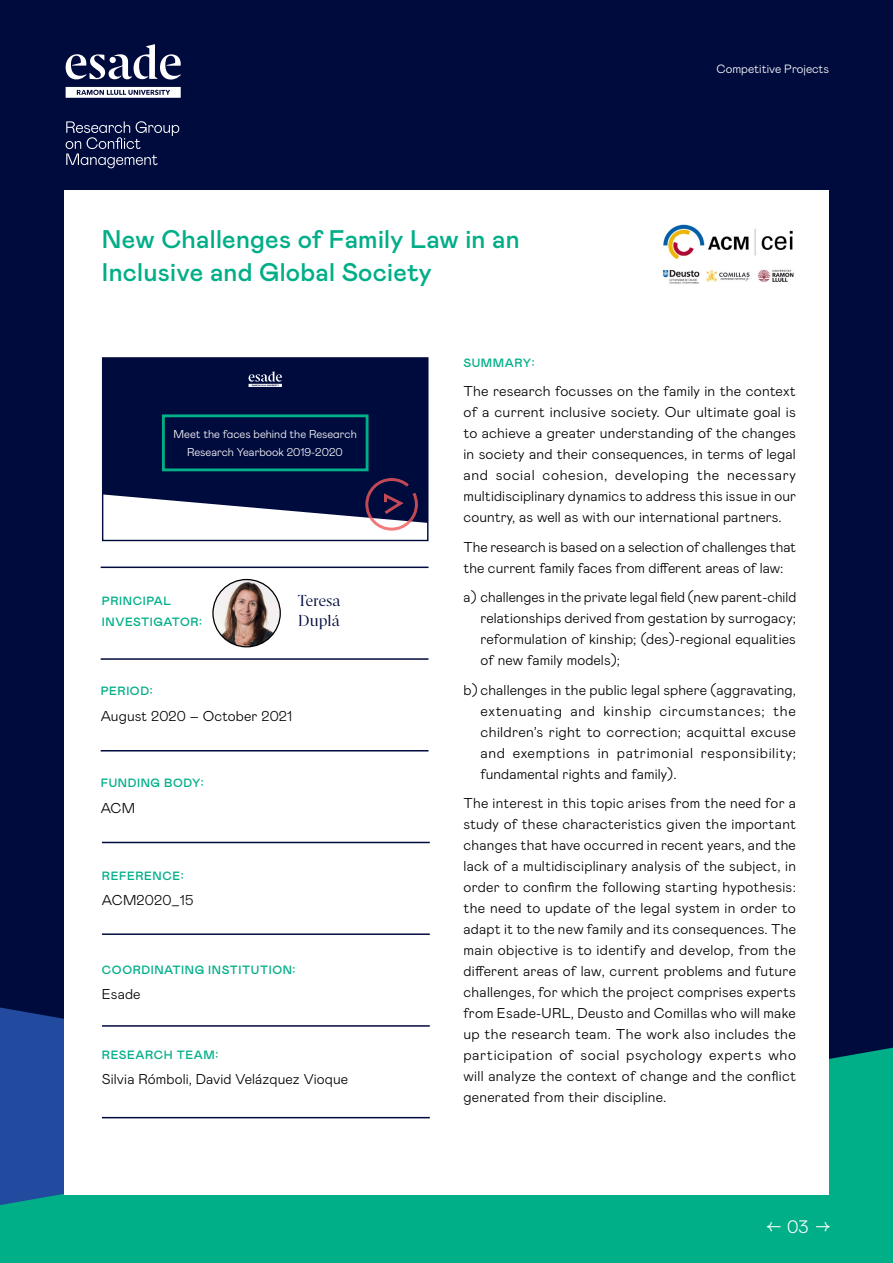
<style>
.page{position:relative;width:893px;height:1263px;background:#000b3d}
.page>*{position:absolute;margin:0;border:0;box-sizing:border-box;transform-origin:0 0}
.t1{font:500 25.5px/33px "Mabry Pro";letter-spacing:.01em;color:#00ae88}
.t2{font:300 18px "Mabry Pro";color:#fff}
.t3{font:15.75px/19.5px "Esade";color:#000b3d}
.t4{font:300 14.25px/21px "Mabry Pro";letter-spacing:.01em;color:#000;text-align:justify}
.t5{font:500 12px/21px "Mabry Pro";letter-spacing:.05em;color:#00ae88}
.t6{font:300 12px "Mabry Pro";color:#fff}
.t7{font:300 11.4px/17.1px "Mabry Pro";color:#fff;text-align:center}
</style>
<div class="page">
<svg style="left:0;top:1048px;width:893px;height:215px;background:#07a28b"></svg>
<div style="left:65px;top:190px;width:764px;height:1004px;background:#fff"></div>
<div style="left:103px;top:358px;width:325px;height:182px;background:#000b3d"></div>
<div style="left:102px;top:357px;width:326px;height:184px;border:1px solid #000b3d"></div>
<svg style="left:249px;top:371px;width:33px;height:16px"></svg>
<div style="left:162px;top:414px;width:206px;height:57px;border:3px solid #00ae88"></div>
<svg style="left:103px;top:476px;width:325px;height:64px"></svg>
<svg style="left:66px;top:44px;width:115px;height:36px"></svg>
<svg style="left:66px;top:87px;width:115px;height:11px"></svg>
<svg style="left:66px;top:121px;width:113px;height:47px"></svg>
<img style="left:662px;top:224px;width:132px;height:60px">
<hr style="left:101px;top:566px;width:327px;height:2px;background:#000b3d">
<img style="left:213px;top:579px;width:67px;height:68px;border-radius:34px">
<div style="left:212px;top:579px;width:69px;height:68px;border:1px solid #000;border-radius:50%"></div>
<hr style="left:101px;top:658px;width:327px;height:2px;background:#000b3d">
<hr style="left:101px;top:750px;width:327px;height:1px;background:#000b3d">
<hr style="left:102px;top:842px;width:328px;height:1px;background:#000b3d">
<hr style="left:102px;top:933px;width:328px;height:2px;background:#000b3d">
<hr style="left:102px;top:1025px;width:328px;height:2px;background:#000b3d">
<hr style="left:102px;top:1117px;width:328px;height:1px;background:#000b3d">
<h1 class="t1" style="left:102px;top:222px;width:419px">New Challenges of Family Law in an<br>Inclusive and Global Society</h1>
<p class="t6" style="left:717px;top:61px;width:114px">Competitive Projects</p>
<p class="t7" style="left:174px;top:425px;width:185px">Meet the faces behind the Research<br>Research Yearbook 2019-2020</p>
<p class="t5" style="left:102px;top:590px;width:102px">PRINCIPAL<br>INVESTIGATOR:</p>
<p class="t3" style="left:298px;top:590px;width:44px">Teresa<br>Duplá</p>
<p class="t5" style="left:101px;top:680px;width:53px">PERIOD:</p>
<p class="t4" style="left:101px;top:704px;width:193px">August 2020 – October 2021</p>
<p class="t5" style="left:101px;top:772px;width:105px">FUNDING BODY:</p>
<p class="t4" style="left:101px;top:796px;width:36px">ACM</p>
<p class="t5" style="left:102px;top:865px;width:83px">REFERENCE:</p>
<p class="t4" style="left:102px;top:889px;width:93px">ACM2020_15</p>
<p class="t5" style="left:102px;top:958px;width:195px">COORDINATING INSTITUTION:</p>
<p class="t4" style="left:102px;top:983px;width:40px">Esade</p>
<p class="t5" style="left:102px;top:1043px;width:118px">RESEARCH TEAM:</p>
<p class="t4" style="left:102px;top:1068px;width:248px">Silvia Rómboli, David Velázquez Vioque</p>
<p class="t5" style="left:463px;top:351px;width:73px">SUMMARY:</p>
<p class="t4" style="left:463px;top:380px;width:334px">The research focusses on the family in the context of a current inclusive society. Our ultimate goal is to achieve a greater understanding of the changes in society and their consequences, in terms of legal and social cohesion, developing the necessary multidisciplinary dynamics to address this issue in our country, as well as with our international partners.</p>
<p class="t4" style="left:463px;top:535px;width:334px">The research is based on a selection of challenges that the current family faces from different areas of law:</p>
<p class="t4" style="left:480px;top:586px;width:317px;text-indent:-17px">a) challenges in the private legal field (new parent-child relationships derived from gestation by surrogacy; reformulation of kinship; (des)-regional equalities of new family models);</p>
<p class="t4" style="left:480px;top:678px;width:317px;text-indent:-17px">b) challenges in the public legal sphere (aggravating, extenuating and kinship circumstances; the children’s right to correction; acquittal excuse and exemptions in patrimonial responsibility; fundamental rights and family).</p>
<p class="t4" style="left:463px;top:792px;width:334px">The interest in this topic arises from the need for a study of these characteristics given the important changes that have occurred in recent years, and the lack of a multidisciplinary analysis of the subject, in order to confirm the following starting hypothesis: the need to update of the legal system in order to adapt it to the new family and its consequences. The main objective is to identify and develop, from the different areas of law, current problems and future challenges, for which the project comprises experts from Esade-URL, Deusto and Comillas who will make up the research team. The work also includes the participation of social psychology experts who will analyze the context of change and the conflict generated from their discipline.</p>
<p class="t2" style="left:766px;top:1214px;width:65px">←03→</p>
</div>
